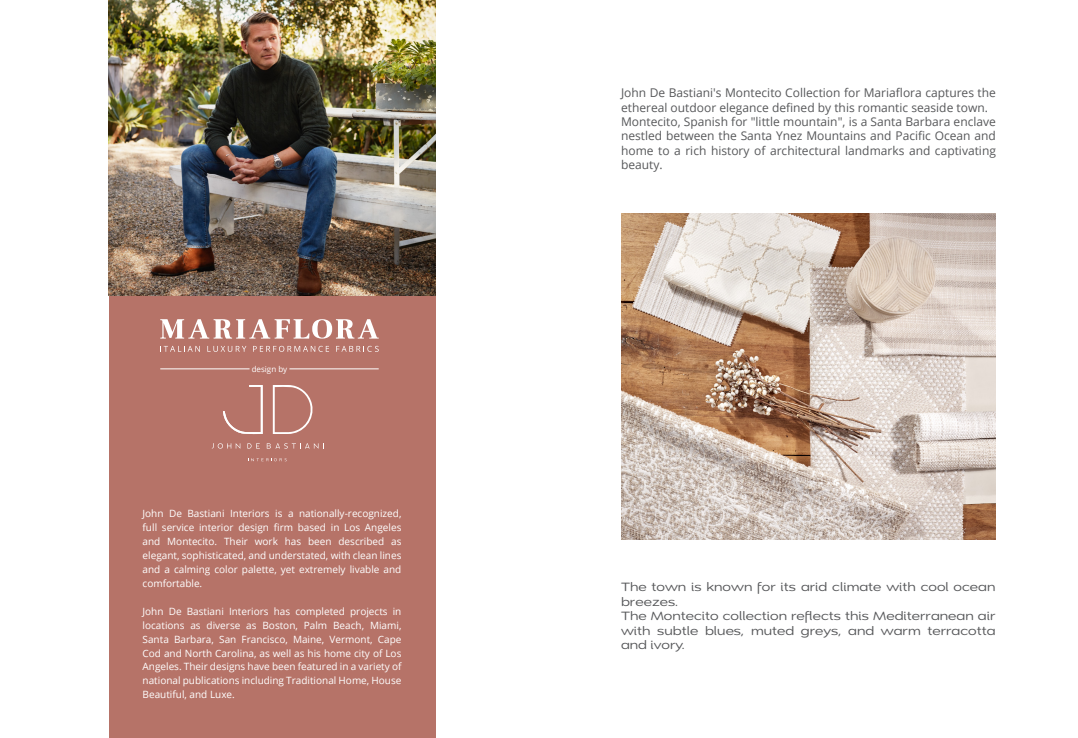
<style>
.page{position:relative;width:1078px;height:738px;background:#fff}
.page>*{position:absolute;margin:0;border:0;box-sizing:border-box;transform-origin:0 0}
.t1{font:12px/14.4px "Open Sans";color:#57585a}
.t2{font:12px/14.4px "Montag";color:#57585a}
.t3{font:10px/13.9px "Open Sans";color:#fff;text-align:justify}
.t4{font:8px "Open Sans";color:#fff}
</style>
<div class="page">
<div style="left:109px;top:295px;width:326px;height:442px;background:#b67368"></div>
<img style="left:109px;top:0;width:326px;height:295px">
<svg style="left:223px;top:385px;width:39px;height:49px"></svg>
<svg style="left:273px;top:385px;width:40px;height:48px"></svg>
<svg style="left:212px;top:443px;width:28px;height:5px"></svg>
<svg style="left:247px;top:443px;width:13px;height:5px"></svg>
<svg style="left:267px;top:443px;width:57px;height:5px"></svg>
<svg style="left:248px;top:458px;width:39px;height:3px"></svg>
<svg style="left:160px;top:319px;width:218px;height:19px"></svg>
<svg style="left:160px;top:345px;width:40px;height:6px"></svg>
<svg style="left:207px;top:345px;width:39px;height:6px"></svg>
<svg style="left:253px;top:345px;width:76px;height:6px"></svg>
<svg style="left:336px;top:345px;width:42px;height:6px"></svg>
<hr style="left:160px;top:368px;width:89px;height:1px;background:#fff">
<hr style="left:289px;top:368px;width:89px;height:1px;background:#fff">
<img style="left:621px;top:213px;width:374px;height:326px">
<p class="t4" style="left:252px;top:363px;width:37px">design by</p>
<p class="t3" style="left:142px;top:506px;width:260px">John De Bastiani Interiors is a nationally-recognized, full service interior design firm based in Los Angeles and Montecito. Their work has been described as elegant, sophisticated, and understated, with clean lines and a calming color palette, yet extremely livable and comfortable.</p>
<p class="t3" style="left:142px;top:603px;width:260px">John De Bastiani Interiors has completed projects in locations as diverse as Boston, Palm Beach, Miami, Santa Barbara, San Francisco, Maine, Vermont, Cape Cod and North Carolina, as well as his home city of Los Angeles. Their designs have been featured in a variety of national publications including Traditional Home, House Beautiful, and Luxe.</p>
<p class="t1" style="left:621px;top:85px;width:376px">John De Bastiani's Montecito Collection for Mariaflora captures the ethereal outdoor elegance defined by this romantic seaside town.</p>
<p class="t1" style="left:621px;top:114px;width:376px;text-align:justify">Montecito, Spanish for "little mountain", is a Santa Barbara enclave nestled between the Santa Ynez Mountains and Pacific Ocean and home to a rich history of architectural landmarks and captivating beauty.</p>
<p class="t2" style="left:621px;top:580px;width:376px">The town is known for its arid climate with cool ocean breezes.</p>
<p class="t2" style="left:621px;top:609px;width:376px;text-align:justify">The Montecito collection reflects this Mediterranean air with subtle blues, muted greys, and warm terracotta and ivory.</p>
</div>
